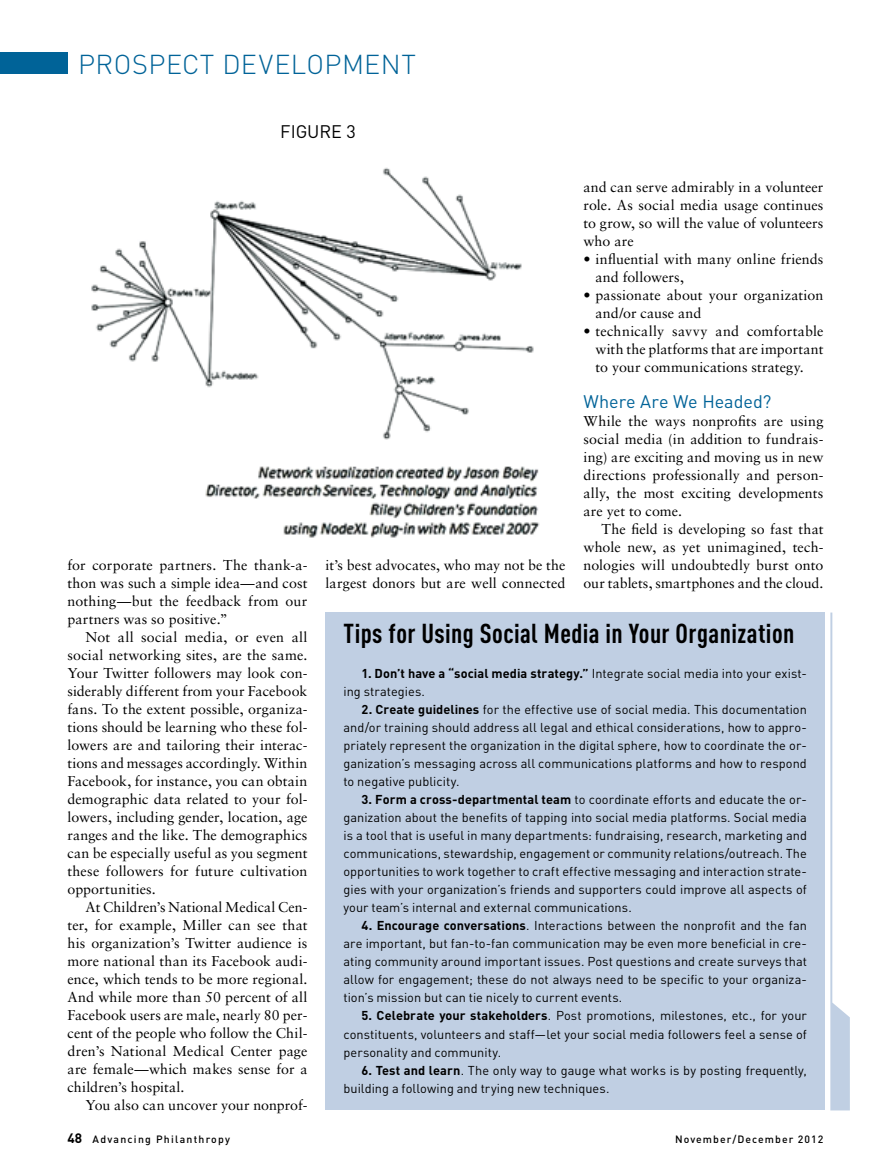
<style>
.page{position:relative;width:891px;height:1175px;background:#fff}
.page>*{position:absolute;margin:0;border:0;box-sizing:border-box;transform-origin:0 0}
.t1{font:700 27px "DIN Cond";letter-spacing:.015em;color:#000}
.t2{font:300 27px "DIN";color:#006398}
.t3{font:18px "DIN";color:#006398}
.t4{font:18px "DIN";color:#000}
.t5{font:14.25px/18px "Sabon";letter-spacing:.005em;color:#000;text-align:justify}
.t6{font:12.75px/18px "DIN";letter-spacing:.005em;color:#000;text-align:justify}
.t7{font:500 10.5px "DIN";letter-spacing:.105em;color:#000}
.s1{font-weight:700}
.s2{font-weight:700;font-size:13.5px}
</style>
<div class="page">
<div style="left:0;top:52px;width:68px;height:22px;background:#006398"></div>
<img style="left:91px;top:167px;width:449px;height:371px">
<div style="left:326px;top:612px;width:499px;height:498px;background:#c0cfe3"></div>
<svg style="left:830px;top:612px;width:20px;height:498px"></svg>
<h1 class="t2" style="left:78px;top:47px;width:340px">PROSPECT DEVELOPMENT</h1>
<p class="t4" style="left:280px;top:120px;width:77px">Figure 3</p>
<p class="t5" style="left:68px;top:556px;width:242px">for corporate partners. The thank-a&shy;thon was such a simple idea—and cost nothing—but the feedback from our partners was so positive.”</p>
<p class="t5" style="left:67px;top:628px;width:242px;text-indent:18px">Not all social media, or even all social networking sites, are the same.<br>Your Twitter followers may look con&shy;siderably different from your Facebook fans. To the extent possible, organiza&shy;tions should be learning who these fol&shy;lowers are and tailoring their interac&shy;tions and messages accordingly. Within Facebook, for instance, you can obtain demographic data related to your fol&shy;lowers, including gender, location, age ranges and the like. The demographics can be especially useful as you segment these followers for future cultivation opportunities.</p>
<p class="t5" style="left:67px;top:898px;width:242px;text-indent:18px">At Children’s National Medical Cen&shy;ter, for example, Miller can see that his organization’s Twitter audience is more national than its Facebook audi&shy;ence, which tends to be more regional.<br>And while more than 50 percent of all Facebook users are male, nearly 80 per&shy;cent of the people who follow the Chil&shy;dren’s National Medical Center page are female—which makes sense for a children’s hospital.</p>
<p class="t5" style="left:86px;top:1096px;width:224px">You also can uncover your nonprof-</p>
<p class="t5" style="left:584px;top:178px;width:242px">and can serve admirably in a volunteer role. As social media usage continues to grow, so will the value of volunteers who are</p>
<p class="t5" style="left:596px;top:250px;width:230px;text-indent:-12px">• influential with many online friends and followers,</p>
<p class="t5" style="left:596px;top:286px;width:229px;text-indent:-12px">• passionate about your organization and/or cause and</p>
<p class="t5" style="left:596px;top:322px;width:229px;text-indent:-12px">• technically savvy and comfortable with the platforms that are important to your communications strategy.</p>
<p class="t3" style="left:584px;top:390px;width:190px">Where Are We Headed?</p>
<p class="t5" style="left:583px;top:412px;width:242px">While the ways nonprofits are using social media (in addition to fundrais&shy;ing) are exciting and moving us in new directions professionally and person&shy;ally, the most exciting developments are yet to come.</p>
<p class="t5" style="left:583px;top:520px;width:241px;text-indent:18px">The field is developing so fast that whole new, as yet unimagined, tech&shy;nologies will undoubtedly burst onto our tablets, smartphones and the cloud.</p>
<h1 class="t1" style="left:344px;top:617px;width:452px">Tips for Using Social Media in Your Organization</h1>
<p class="t6" style="left:343px;top:664px;width:465px;text-indent:18px"><span class="s1">1. Don’t have a “social media strategy.”</span> Integrate social media into your exist&shy;ing strategies.</p>
<p class="t6" style="left:343px;top:700px;width:465px;text-indent:18px"><span class="s1">2. Create guidelines</span> for the effective use of social media. This documentation and/or training should address all legal and ethical considerations, how to appro&shy;priately represent the organization in the digital sphere, how to coordinate the or&shy;ganization’s messaging across all communications platforms and how to respond to negative publicity.</p>
<p class="t6" style="left:343px;top:790px;width:465px;text-indent:18px"><span class="s1">3. Form a cross-departmental team</span> to coordinate efforts and educate the or&shy;ganization about the benefits of tapping into social media platforms. Social media is a tool that is useful in many departments: fundraising, research, marketing and communications, stewardship, engagement or community relations/outreach. The opportunities to work together to craft effective messaging and interaction strate&shy;gies with your organization’s friends and supporters could improve all aspects of your team’s internal and external communications.</p>
<p class="t6" style="left:343px;top:916px;width:465px;text-indent:18px"><span class="s1">4. Encourage conversations</span>. Interactions between the nonprofit and the fan are important, but fan-to-fan communication may be even more beneficial in cre&shy;ating community around important issues. Post questions and create surveys that allow for engagement; these do not always need to be specific to your organiza&shy;tion’s mission but can tie nicely to current events.</p>
<p class="t6" style="left:344px;top:1006px;width:465px;text-indent:18px"><span class="s1">5. Celebrate your stakeholders</span>. Post promotions, milestones, etc., for your constituents, volunteers and staff—let your social media followers feel a sense of personality and community.</p>
<p class="t6" style="left:344px;top:1060px;width:465px;text-indent:18px"><span class="s1">6. Test and learn</span>. The only way to gauge what works is by posting frequently, building a following and trying new techniques.</p>
<p class="t5" style="left:326px;top:556px;width:242px">it’s best advocates, who may not be the largest donors but are well connected</p>
<p class="t7" style="left:68px;top:1132px;width:164px"><span class="s2">48</span> Advancing Philanthropy</p>
<p class="t7" style="left:675px;top:1132px;width:150px">November/December 2012</p>
</div>
